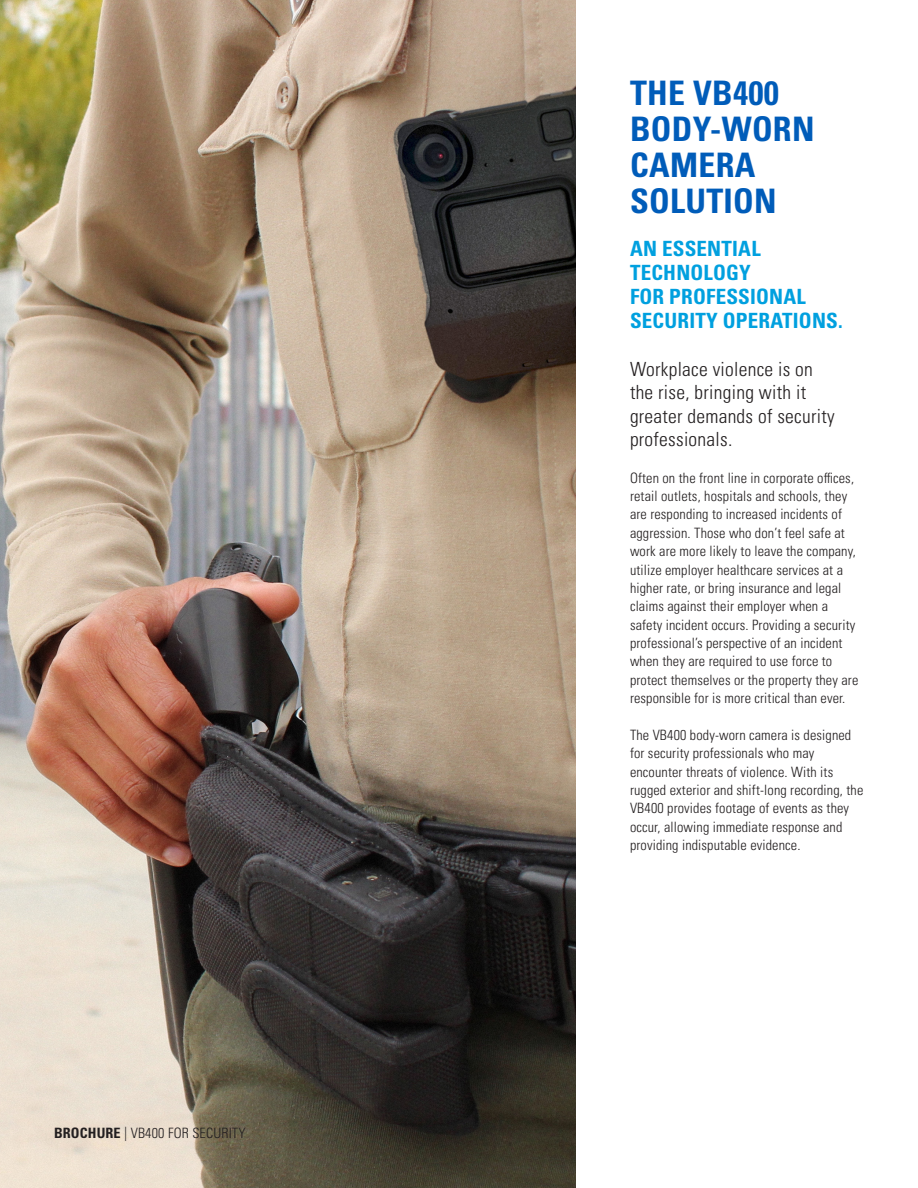
<style>
.page{position:relative;width:918px;height:1188px;background:#fff}
.page>*{position:absolute;margin:0;border:0;box-sizing:border-box;transform-origin:0 0}
.CONTENT_HEADER{font:700 condensed 33.75px/36px "Univers LT Pro";letter-spacing:.01em;color:#005cb9}
.CONTENT_HEADER_SML{font:700 condensed 21px/24px "Univers LT Pro";letter-spacing:.01em;color:#00a0df}
.INTRODUCTION_COPY{font:300 condensed 19.5px/23.2px "Univers LT Pro";letter-spacing:.015em;color:#231f20}
.COPY{font:300 condensed 14.25px/18.3px "Univers LT Pro";letter-spacing:.01em;color:#231f20}
.s1{font-weight:700}
</style>
<div class="page">
<img style="left:0;top:0;width:576px;height:1188px">
<p class="COPY" style="left:54px;top:1123px;width:193px"><span class="s1">BROCHURE</span> | VB400 FOR SECURITY</p>
<p class="CONTENT_HEADER" style="left:630px;top:75px;width:186px">THE VB400<br>BODY-WORN<br>CAMERA<br>SOLUTION</p>
<p class="CONTENT_HEADER_SML" style="left:630px;top:236px;width:214px">AN ESSENTIAL<br>TECHNOLOGY<br>FOR PROFESSIONAL<br>SECURITY OPERATIONS.</p>
<p class="INTRODUCTION_COPY" style="left:630px;top:357px;width:206px">Workplace violence is on the rise, bringing with it greater demands of security professionals.</p>
<p class="COPY" style="left:630px;top:468px;width:230px">Often on the front line in corporate offices, retail outlets, hospitals and schools, they are responding to increased incidents of aggression. Those who don’t feel safe at work are more likely to leave the company, utilize employer healthcare services at a higher rate, or bring insurance and legal claims against their employer when a safety incident occurs. Providing a security professional’s perspective of an incident when they are required to use force to protect themselves or the property they are responsible for is more critical than ever.</p>
<p class="COPY" style="left:630px;top:725px;width:235px">The VB400 body-worn camera is designed for security professionals who may encounter threats of violence. With its rugged exterior and shift-long recording, the VB400 provides footage of events as they occur, allowing immediate response and providing indisputable evidence.</p>
</div>
